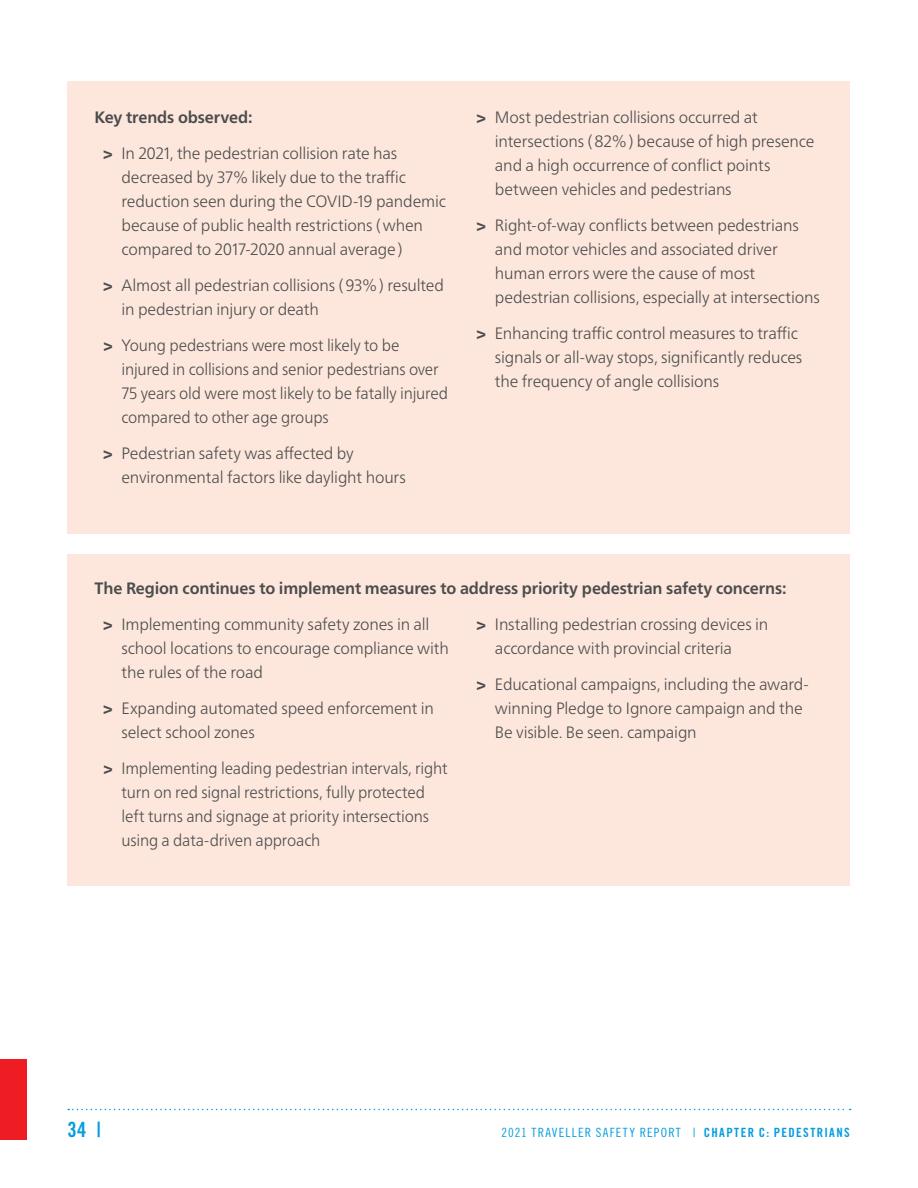
<style>
.page{position:relative;width:918px;height:1188px;background:#fff}
.page>*{position:absolute;margin:0;border:0;box-sizing:border-box;transform-origin:0 0}
.t1{font:21px "Trade Gothic LT Pro Bd Cn 20";color:#069ddc}
.t2{font:300 16.5px/24px "Frutiger Neue LT Pro";letter-spacing:-.015em;color:#4b4c4d}
.t3{font:300 16.5px/24px "Frutiger Neue LT Pro";letter-spacing:-.015em;color:#4b4c4d;scale:.94 1}
.t4{font:700 16.5px "Frutiger Neue LT Pro";letter-spacing:-.01em;color:#4b4c4d}
.t5{font:12.75px "Trade Gothic LT Pro Cn 18";letter-spacing:.095em;color:#069ddc}
.s1{font-weight:700}
.s2{font-family:"Trade Gothic LT Pro Bd Cn 20"}
</style>
<div class="page">
<svg style="left:68px;top:1109px;width:783px;height:1px"></svg>
<div style="left:0;top:1059px;width:27px;height:81px;background:#ee1d23"></div>
<div style="left:68px;top:81px;width:782px;height:453px;background:#fde7dc"></div>
<div style="left:68px;top:554px;width:782px;height:331px;background:#fde7dc"></div>
<h4 class="t4" style="left:95px;top:107px;width:160px">Key trends observed:</h4>
<p class="t2" style="left:122px;top:141px;width:326px;text-indent:-18px"><span class="s1">&gt;</span> In 2021, the pedestrian collision rate has decreased by 37% likely due to the trafc reduction seen during the COVID-19 pandemic because of public health restrictions (when compared to 2017-2020 annual average)</p>
<p class="t2" style="left:121px;top:273px;width:324px;text-indent:-18px"><span class="s1">&gt;</span> Almost all pedestrian collisions (93%) resulted in pedestrian injury or death</p>
<p class="t3" style="left:122px;top:333px;width:349px;text-indent:-18px"><span class="s1">&gt;</span> Young pedestrians were most likely to be injured in collisions and senior pedestrians over 75 years old were most likely to be fatally injured compared to other age groups</p>
<p class="t2" style="left:121px;top:441px;width:286px;text-indent:-18px"><span class="s1">&gt;</span> Pedestrian safety was afected by environmental factors like daylight hours</p>
<p class="t2" style="left:495px;top:105px;width:321px;text-indent:-18px"><span class="s1">&gt;</span> Most pedestrian collisions occurred at intersections (82%) because of high presence and a high occurrence of confict points between vehicles and pedestrians</p>
<p class="t2" style="left:495px;top:213px;width:326px;text-indent:-18px"><span class="s1">&gt;</span> Right-of-way conficts between pedestrians and motor vehicles and associated driver human errors were the cause of most pedestrian collisions, especially at intersections</p>
<p class="t2" style="left:495px;top:321px;width:309px;text-indent:-18px"><span class="s1">&gt;</span> Enhancing trafc control measures to trafc signals or all-way stops, signifcantly reduces the frequency of angle collisions</p>
<h4 class="t4" style="left:94px;top:578px;width:693px">The Region continues to implement measures to address priority pedestrian safety concerns:</h4>
<p class="t2" style="left:121px;top:612px;width:329px;text-indent:-18px"><span class="s1">&gt;</span> Implementing community safety zones in all school locations to encourage compliance with the rules of the road</p>
<p class="t2" style="left:121px;top:696px;width:314px;text-indent:-18px"><span class="s1">&gt;</span> Expanding automated speed enforcement in select school zones</p>
<p class="t3" style="left:122px;top:756px;width:349px;text-indent:-18px"><span class="s1">&gt;</span> Implementing leading pedestrian intervals, right turn on red signal restrictions, fully protected left turns and signage at priority intersections using a data-driven approach</p>
<p class="t2" style="left:495px;top:612px;width:275px;text-indent:-18px"><span class="s1">&gt;</span> Installing pedestrian crossing devices in accordance with provincial criteria</p>
<p class="t2" style="left:495px;top:672px;width:315px;text-indent:-18px"><span class="s1">&gt;</span> Educational campaigns, including the award&shy;winning Pledge to Ignore campaign and the<br>Be visible. Be seen. campaign</p>
<p class="t1" style="left:67px;top:1117px;width:35px">34 |</p>
<p class="t5" style="left:501px;top:1125px;width:350px">2021 TRAVELLER SAFETY REPORT | <span class="s2">CHAPTER C: PEDESTRIANS</span></p>
</div>
